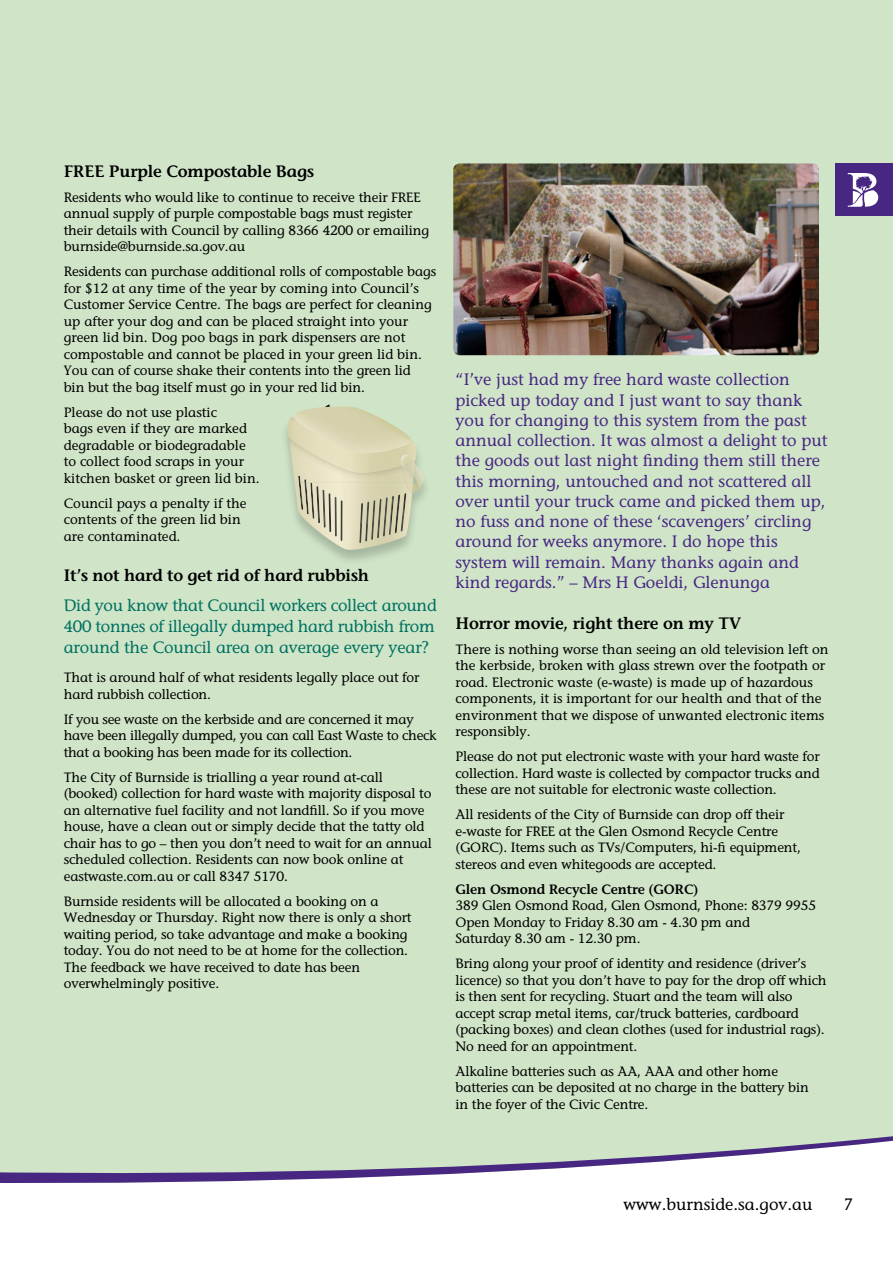
<style>
.page{position:relative;width:893px;height:1263px;background:#fff}
.page>*{position:absolute;margin:0;border:0;box-sizing:border-box;transform-origin:0 0}
.t1{font:16.5px/20.2px "Stone Informal";color:#482783}
.t2{font:16.5px/21px "Stone Informal";letter-spacing:-.01em;color:#007161;text-align:justify}
.t3{font:600 16.5px "Stone Informal";letter-spacing:-.01em;color:#000}
.t4{font:16.5px "Stone Informal";color:#000}
.t5{font:13.5px/16.5px "Stone Informal";letter-spacing:-.01em;color:#000}
.t6{font:600 13.5px "Stone Informal";letter-spacing:-.01em;color:#000}
</style>
<div class="page">
<div style="left:0;top:0;width:893px;height:1188px;background:#d0e5c8"></div>
<div style="left:280px;top:406px;width:152px;height:160px;background:#000;opacity:.2"></div>
<img style="left:294px;top:482px;width:118px;height:68px">
<img style="left:289px;top:411px;width:126px;height:71px">
<img style="left:287px;top:420px;width:131px;height:53px">
<img style="left:292px;top:406px;width:120px;height:49px">
<hr style="left:341px;top:500px;width:2px;height:41px;background:#413b39">
<svg style="left:298px;top:476px;width:39px;height:60px"></svg>
<svg style="left:359px;top:455px;width:65px;height:88px"></svg>
<img style="left:453px;top:163px;width:366px;height:192px">
<svg style="left:0;top:1136px;width:893px;height:52px"></svg>
<div style="left:835px;top:163px;width:58px;height:53px;background:#482783"></div>
<svg style="left:848px;top:173px;width:30px;height:34px"></svg>
<p class="t3" style="left:64px;top:161px;width:252px">FREE Purple Compostable Bags</p>
<p class="t5" style="left:64px;top:189px;width:367px">Residents who would like to continue to receive their FREE annual supply of purple compostable bags must register their details with Council by calling 8366 4200 or emailing burnside@burnside.sa.gov.au</p>
<p class="t5" style="left:64px;top:263px;width:374px">Residents can purchase additional rolls of compostable bags for $12 at any time of the year by coming into Council’s Customer Service Centre. The bags are perfect for cleaning up after your dog and can be placed straight into your green lid bin. Dog poo bags in park dispensers are not compostable and cannot be placed in your green lid bin.<br>You can of course shake their contents into the green lid<br>bin but the bag itself must go in your red lid bin.</p>
<p class="t5" style="left:64px;top:403px;width:197px">Please do not use plastic<br>bags even if they are marked degradable or biodegradable to collect food scraps in your kitchen basket or green lid bin.</p>
<p class="t5" style="left:64px;top:494px;width:184px">Council pays a penalty if the contents of the green lid bin are contaminated.</p>
<p class="t3" style="left:64px;top:565px;width:307px">It’s not hard to get rid of hard rubbish</p>
<p class="t2" style="left:64px;top:594px;width:374px">Did you know that Council workers collect around 400 tonnes of illegally dumped hard rubbish from around the Council area on average every year?</p>
<p class="t5" style="left:64px;top:669px;width:357px">That is around half of what residents legally place out for hard rubbish collection.</p>
<p class="t5" style="left:64px;top:711px;width:374px">If you see waste on the kerbside and are concerned it may have been illegally dumped, you can call East Waste to check that a booking has been made for its collection.</p>
<p class="t5" style="left:64px;top:769px;width:370px">The City of Burnside is trialling a year round at-call (booked) collection for hard waste with majority disposal to an alternative fuel facility and not landfill. So if you move house, have a clean out or simply decide that the tatty old chair has to go – then you don’t need to wait for an annual scheduled collection. Residents can now book online at eastwaste.com.au or call 8347 5170.</p>
<p class="t5" style="left:64px;top:893px;width:349px">Burnside residents will be allocated a booking on a Wednesday or Thursday. Right now there is only a short waiting period, so take advantage and make a booking today. You do not need to be at home for the collection.<br>The feedback we have received to date has been overwhelmingly positive.</p>
<p class="t1" style="left:455px;top:369px;width:373px">“I’ve just had my free hard waste collection picked up today and I just want to say thank you for changing to this system from the past annual collection. It was almost a delight to put the goods out last night finding them still there this morning, untouched and not scattered all over until your truck came and picked them up, no fuss and none of these ‘scavengers’ circling around for weeks anymore. I do hope this system will remain. Many thanks again and kind regards.” – Mrs H Goeldi, Glenunga</p>
<p class="t3" style="left:455px;top:613px;width:287px">Horror movie, right there on my TV</p>
<p class="t5" style="left:455px;top:641px;width:375px">There is nothing worse than seeing an old television left on the kerbside, broken with glass strewn over the footpath or road. Electronic waste (e-waste) is made up of hazardous components, it is important for our health and that of the environment that we dispose of unwanted electronic items responsibly.</p>
<p class="t5" style="left:455px;top:748px;width:366px;text-align:justify">Please do not put electronic waste with your hard waste for collection. Hard waste is collected by compactor trucks and these are not suitable for electronic waste collection.</p>
<p class="t5" style="left:455px;top:806px;width:347px">All residents of the City of Burnside can drop off their e-waste for FREE at the Glen Osmond Recycle Centre (GORC). Items such as TVs/Computers, hi-fi equipment, stereos and even whitegoods are accepted.</p>
<p class="t6" style="left:455px;top:881px;width:244px">Glen Osmond Recycle Centre (GORC)</p>
<p class="t5" style="left:455px;top:897px;width:362px">389 Glen Osmond Road, Glen Osmond, Phone: 8379 9955<br>Open Monday to Friday 8.30 am - 4.30 pm and<br>Saturday 8.30 am - 12.30 pm.</p>
<p class="t5" style="left:455px;top:955px;width:373px">Bring along your proof of identity and residence (driver’s licence) so that you don’t have to pay for the drop off which is then sent for recycling. Stuart and the team will also accept scrap metal items, car/truck batteries, cardboard (packing boxes) and clean clothes (used for industrial rags).<br>No need for an appointment.</p>
<p class="t5" style="left:455px;top:1062px;width:355px">Alkaline batteries such as AA, AAA and other home batteries can be deposited at no charge in the battery bin in the foyer of the Civic Centre.</p>
<p class="t4" style="left:623px;top:1194px;width:191px">www.burnside.sa.gov.au</p>
<p class="t4" style="left:844px;top:1194px;width:11px">7</p>
</div>
